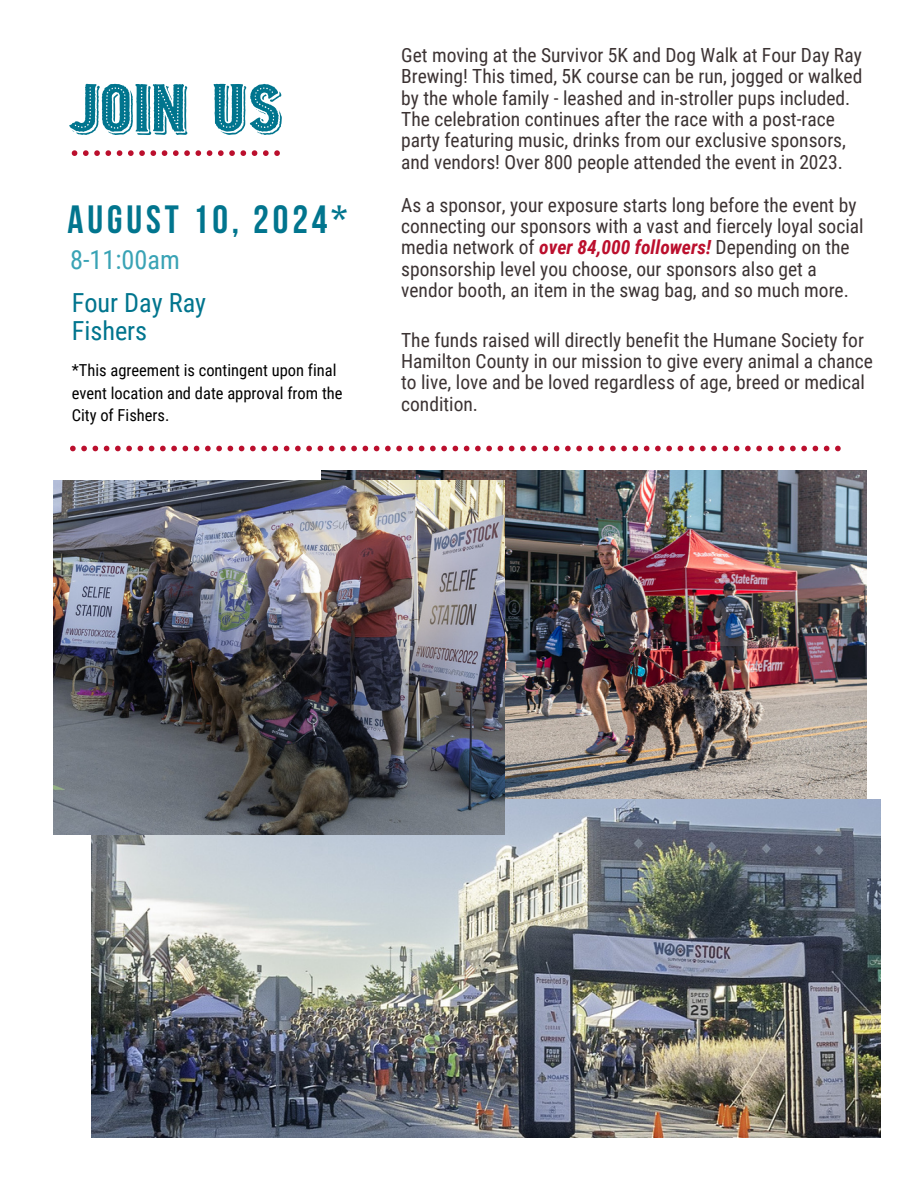
<style>
.page{position:relative;width:918px;height:1188px;background:#fff}
.page>*{position:absolute;margin:0;border:0;box-sizing:border-box;transform-origin:0 0}
.t1{font:72px "Borgens Burlesque";color:#01758e}
.t2{font:39.45px "Bebas Neue";letter-spacing:.1em;color:#01758e}
.t3{font:26.25px/27.8px "Roboto Condensed";color:#01758e}
.t4{font:26.25px "Roboto Condensed";color:#39a3b5}
.t5{font:19.5px/21.3px "Roboto Condensed";color:#3c3333}
.t6{font:16.5px/22.5px "Roboto Condensed";color:#000}
.s1{font-weight:700;font-style:italic;color:#bb0f2d}
</style>
<div class="page">
<svg style="left:72px;top:150px;width:208px;height:6px"></svg>
<svg style="left:70px;top:446px;width:771px;height:5px"></svg>
<img style="left:321px;top:470px;width:546px;height:330px">
<img style="left:92px;top:800px;width:788px;height:337px">
<img style="left:54px;top:480px;width:451px;height:355px">
<h1 class="t1" style="left:69px;top:66px;width:216px">JOIN US</h1>
<h4 class="t2" style="left:68px;top:197px;width:281px">AUGUST 10, 2024*</h4>
<h4 class="t4" style="left:70px;top:245px;width:111px">8-11:00am</h4>
<h4 class="t3" style="left:72px;top:289px;width:136px">Four Day Ray<br>Fishers</h4>
<p class="t6" style="left:72px;top:360px;width:272px">*This agreement is contingent upon final event location and date approval from the<br>City of Fishers.</p>
<p class="t5" style="left:401px;top:45px;width:463px">Get moving at the Survivor 5K and Dog Walk at Four Day Ray Brewing! This timed, 5K course can be run, jogged or walked by the whole family - leashed and in-stroller pups included.<br>The celebration continues after the race with a post-race party featuring music, drinks from our exclusive sponsors, and vendors! Over 800 people attended the event in 2023.</p>
<p class="t5" style="left:401px;top:194px;width:464px">As a sponsor, your exposure starts long before the event by connecting our sponsors with a vast and fiercely loyal social media network of <span class="s1">over 84,000 followers!</span> Depending on the sponsorship level you choose, our sponsors also get a vendor booth, an item in the swag bag, and so much more.</p>
<p class="t5" style="left:401px;top:329px;width:473px">The funds raised will directly benefit the Humane Society for Hamilton County in our mission to give every animal a chance to live, love and be loved regardless of age, breed or medical condition.</p>
</div>
